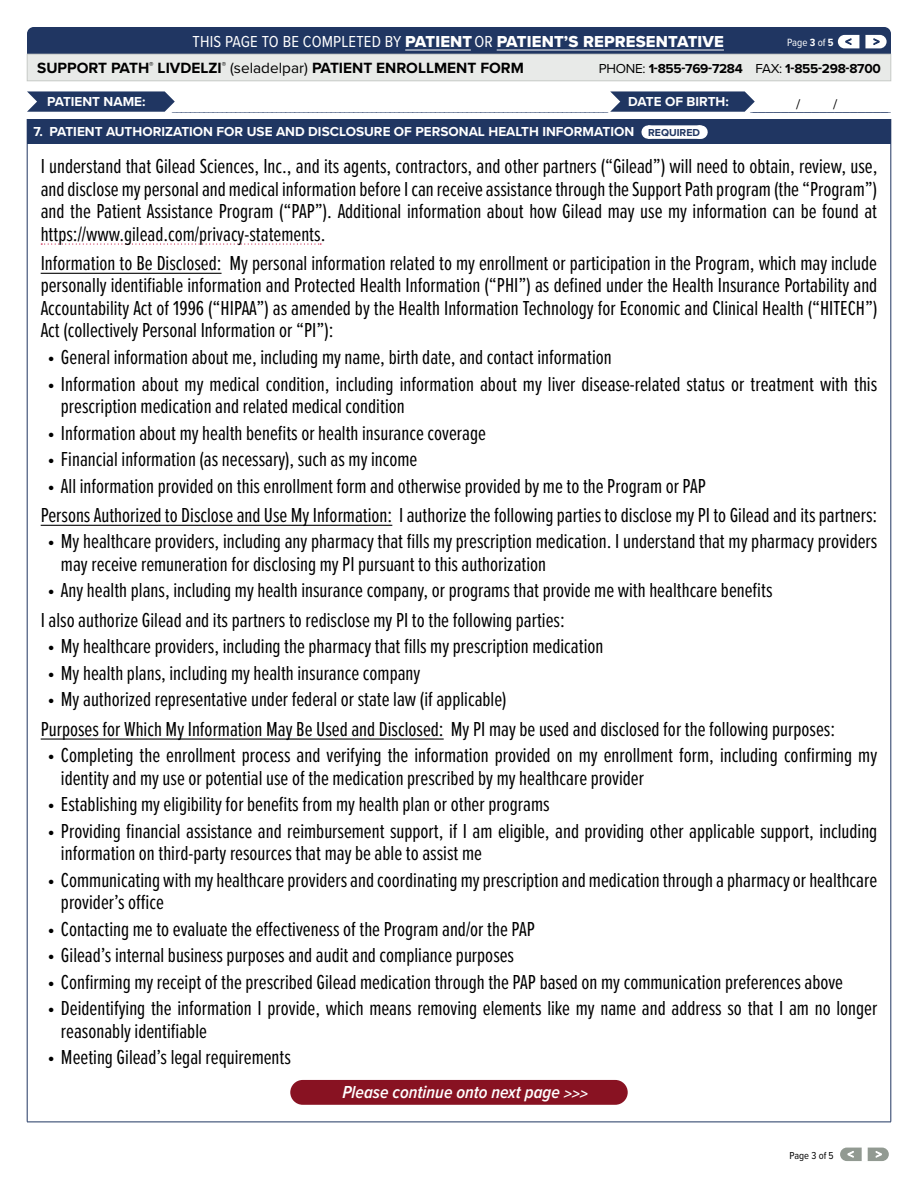
<style>
.page{position:relative;width:918px;height:1188px;background:#fff}
.page>*{position:absolute;margin:0;border:0;box-sizing:border-box;transform-origin:0 0}
.t1{font:21px/22.5px "Proxima Nova Ex Cn";color:#000}
.t2{font:italic 600 18px "Proxima Nova Cond";color:#fff}
.t3{font:16.5px "Proxima Nova Extrabld";letter-spacing:.01em;color:#fff}
.t4{font:700 15.3px "Proxima Nova";color:#000}
.t5{font:14.25px "Proxima Nova";color:#000}
.t6{font:700 13.5px "Proxima Nova";color:#fff}
.t7{font:700 13.5px "Proxima Nova";letter-spacing:-.02em;color:#000}
.t8{font:10.8px "Proxima Nova Cond";color:#fff}
.t9{font:10.5px "Proxima Nova Cond";color:#000}
.t10{font:700 10.5px "Proxima Nova";color:#203662}
.t11{font:9px "Proxima Nova";color:#203662}
.s1{font-family:"Proxima Nova Cond"}
.s2{font-weight:400}
.s3{font-weight:700}
</style>
<div class="page">
<div style="left:840px;top:1148px;width:49px;height:13px;background:#929a92;border-radius:7px"></div>
<svg style="left:847px;top:1150px;width:35px;height:8px"></svg>
<div style="left:862px;top:1147px;width:6px;height:15px;background:#fff"></div>
<div style="left:27px;top:54px;width:864px;height:27px;background:#e8eae8;border:1px solid #c6cac6"></div>
<div style="left:27px;top:119px;width:864px;height:24px;background:#203662"></div>
<svg style="left:891px;top:119px;width:1px;height:24px"></svg>
<hr style="left:27px;top:143px;width:1px;height:979px;background:#203662">
<hr style="left:891px;top:143px;width:1px;height:979px;background:#203662">
<hr style="left:27px;top:1122px;width:864px;height:1px;background:#203662">
<svg style="left:41px;top:243px;width:280px;height:2px"></svg>
<hr style="left:41px;top:273px;width:181px;height:1px;background:#000">
<hr style="left:41px;top:525px;width:351px;height:1px;background:#000">
<hr style="left:41px;top:739px;width:403px;height:1px;background:#000">
<div style="left:648px;top:125px;width:52px;height:14px;background:#fff"></div>
<svg style="left:674px;top:125px;width:27px;height:14px"></svg>
<div style="left:290px;top:1080px;width:338px;height:25px;background:#881222;border-radius:12px"></div>
<svg style="left:27px;top:91px;width:148px;height:21px;background:#364a72"></svg>
<svg style="left:610px;top:91px;width:145px;height:21px;background:#374b72"></svg>
<svg style="left:27px;top:27px;width:864px;height:27px;background:#293e68"></svg>
<div style="left:859px;top:34px;width:6px;height:15px;background:#203662"></div>
<p class="t3" style="left:193px;top:29px;width:533px"><span class="s1">THIS PAGE TO BE COMPLETED BY</span> PATIENT<span class="s1">OR</span> PATIENT’S REPRESENTATIVE</p>
<p class="t4" style="left:37px;top:56px;width:488px">SUPPORT PATH<sup>®</sup> LIVDELZI<sup>®</sup> <span class="s2">(seladelpar)</span> PATIENT ENROLLMENT FORM</p>
<p class="t7" style="left:599px;top:58px;width:283px"><span class="s2">PHONE:</span> 1-855-769-7284 <span class="s2">FAX:</span> 1-855-298-8700</p>
<p class="t8" style="left:787px;top:35px;width:48px">Page <span class="s3">3</span> of <span class="s3">5</span></p>
<p class="t6" style="left:47px;top:91px;width:100px">PATIENT NAME:</p>
<p class="t11" style="left:172px;top:102px;width:437px">________________________________________________________________________________________________</p>
<p class="t6" style="left:628px;top:91px;width:102px">DATE OF BIRTH:</p>
<p class="t5" style="left:796px;top:94px;width:6px">/</p>
<p class="t5" style="left:833px;top:94px;width:6px">/</p>
<p class="t11" style="left:750px;top:102px;width:142px">______________________________________________________</p>
<p class="t6" style="left:33px;top:122px;width:602px">7. PATIENT AUTHORIZATION FOR USE AND DISCLOSURE OF PERSONAL HEALTH INFORMATION</p>
<p class="t1" style="left:41px;top:154px;width:838px;text-align:justify">I understand that Gilead Sciences, Inc., and its agents, contractors, and other partners (“Gilead”) will need to obtain, review, use, and disclose my personal and medical information before I can receive assistance through the Support Path program (the “Program”) and the Patient Assistance Program (“PAP”). Additional information about how Gilead may use my information can be found at https://www.gilead.com/privacy-statements.</p>
<p class="t1" style="left:41px;top:251px;width:838px;text-align:justify">Information to Be Disclosed: My personal information related to my enrollment or participation in the Program, which may include personally identifiable information and Protected Health Information (“PHI”) as defined under the Health Insurance Portability and Accountability Act of 1996 (“HIPAA”) as amended by the Health Information Technology for Economic and Clinical Health (“HITECH”)<br>Act (collectively Personal Information or “PI”):</p>
<p class="t1" style="left:47px;top:345px;width:566px">• General information about me, including my name, birth date, and contact information</p>
<p class="t1" style="left:61px;top:371px;width:818px;text-indent:-14px">• Information about my medical condition, including information about my liver disease-related status or treatment with this prescription medication and related medical condition</p>
<p class="t1" style="left:47px;top:421px;width:440px">• Information about my health benefits or health insurance coverage</p>
<p class="t1" style="left:47px;top:447px;width:372px">• Financial information (as necessary), such as my income</p>
<p class="t1" style="left:41px;top:470px;width:838px;line-height:29.2px;text-indent:7px">• All information provided on this enrollment form and otherwise provided by me to the Program or PAP<br>Persons Authorized to Disclose and Use My Information: I authorize the following parties to disclose my PI to Gilead and its partners:</p>
<p class="t1" style="left:61px;top:529px;width:818px;text-indent:-14px">• My healthcare providers, including any pharmacy that fills my prescription medication. I understand that my pharmacy providers may receive remuneration for disclosing my PI pursuant to this authorization</p>
<p class="t1" style="left:41px;top:575px;width:733px;line-height:29.2px;text-indent:7px">• Any health plans, including my health insurance company, or programs that provide me with healthcare benefits<br>I also authorize Gilead and its partners to redisclose my PI to the following parties:</p>
<p class="t1" style="left:47px;top:634px;width:558px">• My healthcare providers, including the pharmacy that fills my prescription medication</p>
<p class="t1" style="left:47px;top:661px;width:375px">• My health plans, including my health insurance company</p>
<p class="t1" style="left:41px;top:684px;width:796px;line-height:29.2px;text-indent:7px">• My authorized representative under federal or state law (if applicable)<br>Purposes for Which My Information May Be Used and Disclosed: My PI may be used and disclosed for the following purposes:</p>
<p class="t1" style="left:61px;top:743px;width:818px;text-indent:-14px">• Completing the enrollment process and verifying the information provided on my enrollment form, including confirming my identity and my use or potential use of the medication prescribed by my healthcare provider</p>
<p class="t1" style="left:47px;top:792px;width:504px">• Establishing my eligibility for benefits from my health plan or other programs</p>
<p class="t1" style="left:61px;top:819px;width:818px;text-indent:-14px">• Providing financial assistance and reimbursement support, if I am eligible, and providing other applicable support, including information on third-party resources that may be able to assist me</p>
<p class="t1" style="left:61px;top:868px;width:818px;text-indent:-14px">• Communicating with my healthcare providers and coordinating my prescription and medication through a pharmacy or healthcare provider’s office</p>
<p class="t1" style="left:47px;top:917px;width:489px">• Contacting me to evaluate the effectiveness of the Program and/or the PAP</p>
<p class="t1" style="left:47px;top:943px;width:468px">• Gilead’s internal business purposes and audit and compliance purposes</p>
<p class="t1" style="left:47px;top:970px;width:797px">• Confirming my receipt of the prescribed Gilead medication through the PAP based on my communication preferences above</p>
<p class="t1" style="left:61px;top:996px;width:818px;text-indent:-14px">• Deidentifying the information I provide, which means removing elements like my name and address so that I am no longer reasonably identifiable</p>
<p class="t1" style="left:47px;top:1045px;width:245px">• Meeting Gilead’s legal requirements</p>
<p class="t10" style="left:648px;top:125px;width:53px">REQUIRED</p>
<p class="t2" style="left:342px;top:1079px;width:247px">Please continue onto next page &gt;&gt;&gt;</p>
<p class="t9" style="left:790px;top:1147px;width:46px">Page 3 of 5</p>
</div>
